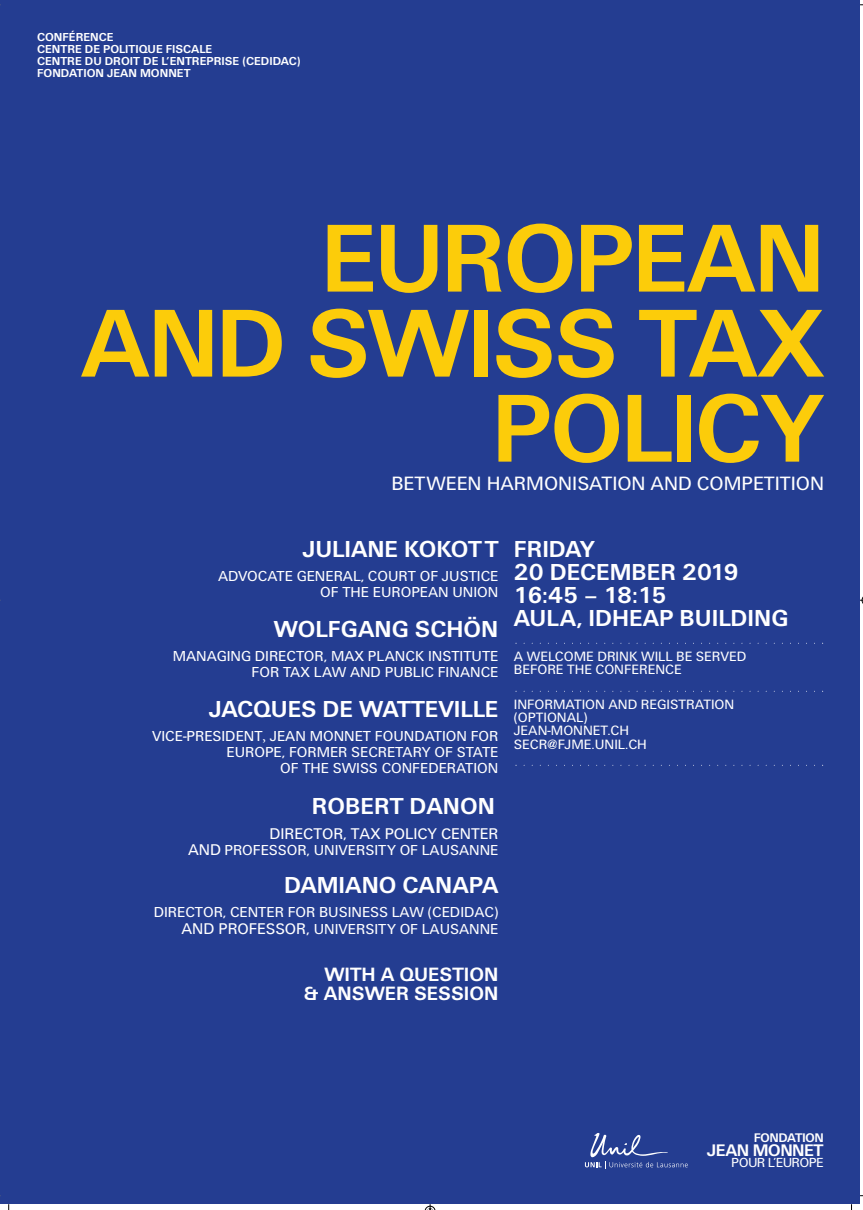
<style>
.page{position:relative;width:863px;height:1210px;background:#fff}
.page>*{position:absolute;margin:0;border:0;box-sizing:border-box;transform-origin:0 0}
.t1{font:700 100px "Unitus D";color:#fccc0a}
.t2{font:700 24px "Unitus T";color:#fff}
.t3{font:20px "Unitus T";color:#fff}
.t4{font:700 20px "Unitus T";color:#fff}
.t5{font:700 17.4px "Unitus D";color:#fff}
.t6{font:16px "Unitus TEE";color:#fff}
.t7{font:15px/16px "Unitus T";color:#fff;text-align:right}
.t8{font:14px "Unitus T";color:#fff}
.t9{font:13.6px "Unitus D";color:#fff}
.t10{font:700 13px "Unitus D";color:#fff}
.t11{font:700 12px "Unitus T";color:#fff}
.s1{font-family:"Minion Pro"}
.s2{font-family:"Unitus TEE";font-size:16px}
</style>
<div class="page">
<div style="left:0;top:0;width:859px;height:1204px;background:#243d91"></div>
<svg style="left:515px;top:643px;width:300px;height:1px"></svg>
<svg style="left:515px;top:691px;width:300px;height:1px"></svg>
<svg style="left:515px;top:765px;width:300px;height:1px"></svg>
<svg style="left:584px;top:1133px;width:103px;height:36px"></svg>
<svg style="left:8px;top:1204px;width:2px;height:6px"></svg>
<svg style="left:424px;top:1204px;width:11px;height:6px"></svg>
<svg style="left:859px;top:595px;width:3px;height:10px"></svg>
<p class="t11" style="left:37px;top:32px;width:78px">CONFÉRENCE</p>
<p class="t11" style="left:37px;top:44px;width:177px">CENTRE DE POLITIQUE FISCALE</p>
<p class="t11" style="left:37px;top:56px;width:265px">CENTRE DU DROIT DE L’ENTREPRISE (CEDIDAC)</p>
<p class="t11" style="left:37px;top:68px;width:155px">FONDATION JEAN MONNET</p>
<p class="t1" style="left:322px;top:219px;width:502px">EUROPEAN</p>
<p class="t1" style="left:81px;top:304px;width:744px">AND SWISS TAX</p>
<p class="t1" style="left:493px;top:389px;width:332px">POLICY</p>
<p class="t3" style="left:391px;top:476px;width:434px">BETWEEN HARMONISATION AND COMPETITION</p>
<p class="t2" style="left:302px;top:540px;width:197px">JULIANE KOKOTT</p>
<p class="t7" style="left:218px;top:570px;width:282px">ADVOCATE GENERAL, COURT OF JUSTICE</p>
<p class="t7" style="left:320px;top:586px;width:180px">OF THE EUROPEAN UNION</p>
<p class="t2" style="left:274px;top:620px;width:226px">WOLFGANG SCHÖN</p>
<p class="t7" style="left:173px;top:650px;width:327px">MANAGING DIRECTOR, MAX PLANCK INSTITUTE</p>
<p class="t7" style="left:251px;top:666px;width:248px">FOR TAX LAW AND PUBLIC FINANCE</p>
<p class="t2" style="left:209px;top:700px;width:290px">JACQUES DE WATTEVILLE</p>
<p class="t7" style="left:152px;top:730px;width:347px">VICE-PRESIDENT<span class="s1">,</span> JEAN MONNET FOUNDATION FOR<br>EUROPE, FORMER SECRETARY OF STATE<br>OF THE SWISS CONFEDERATION</p>
<p class="t2" style="left:312px;top:796px;width:184px">ROBERT DANON</p>
<p class="t6" style="left:269px;top:824px;width:230px">DIRECTOR, TAX POLICY CENTER</p>
<p class="t7" style="left:188px;top:843px;width:312px"><span class="s2">AND</span> PROFESSOR, UNIVERSITY OF LAUSANNE</p>
<p class="t2" style="left:284px;top:875px;width:216px">DAMIANO CANAPA</p>
<p class="t7" style="left:154px;top:905px;width:346px;line-height:16.8px">DIRECTOR, CENTER FOR BUSINESS LAW (CEDIDAC)<br><span class="s2">AND PROFESSOR,</span> UNIVERSITY OF LAUSANNE</p>
<p class="t4" style="left:324px;top:966px;width:175px">WITH A QUESTION</p>
<p class="t4" style="left:304px;top:985px;width:196px">&amp; ANSWER SESSION</p>
<p class="t2" style="left:513px;top:540px;width:83px">FRIDAY</p>
<p class="t2" style="left:513px;top:563px;width:226px">20 DECEMBER 2019</p>
<p class="t2" style="left:513px;top:586px;width:154px">16:45 – 18:15</p>
<p class="t2" style="left:513px;top:609px;width:276px">AULA, IDHEAP BUILDING</p>
<p class="t8" style="left:513px;top:652px;width:234px">A WELCOME DRINK WILL BE SERVED</p>
<p class="t8" style="left:513px;top:665px;width:169px">BEFORE THE CONFERENCE</p>
<p class="t8" style="left:513px;top:700px;width:222px">INFORMATION AND REGISTRATION</p>
<p class="t8" style="left:513px;top:713px;width:75px">(OPTIONAL)</p>
<p class="t8" style="left:513px;top:726px;width:117px">JEAN-MONNET.CH</p>
<p class="t8" style="left:513px;top:739px;width:134px">SECR@FJME.UNIL.CH</p>
<p class="t10" style="left:753px;top:1132px;width:71px">FONDATION</p>
<p class="t5" style="left:706px;top:1143px;width:118px">JEAN MONNET</p>
<p class="t9" style="left:731px;top:1157px;width:93px">POUR L’EUROPE</p>
</div>
